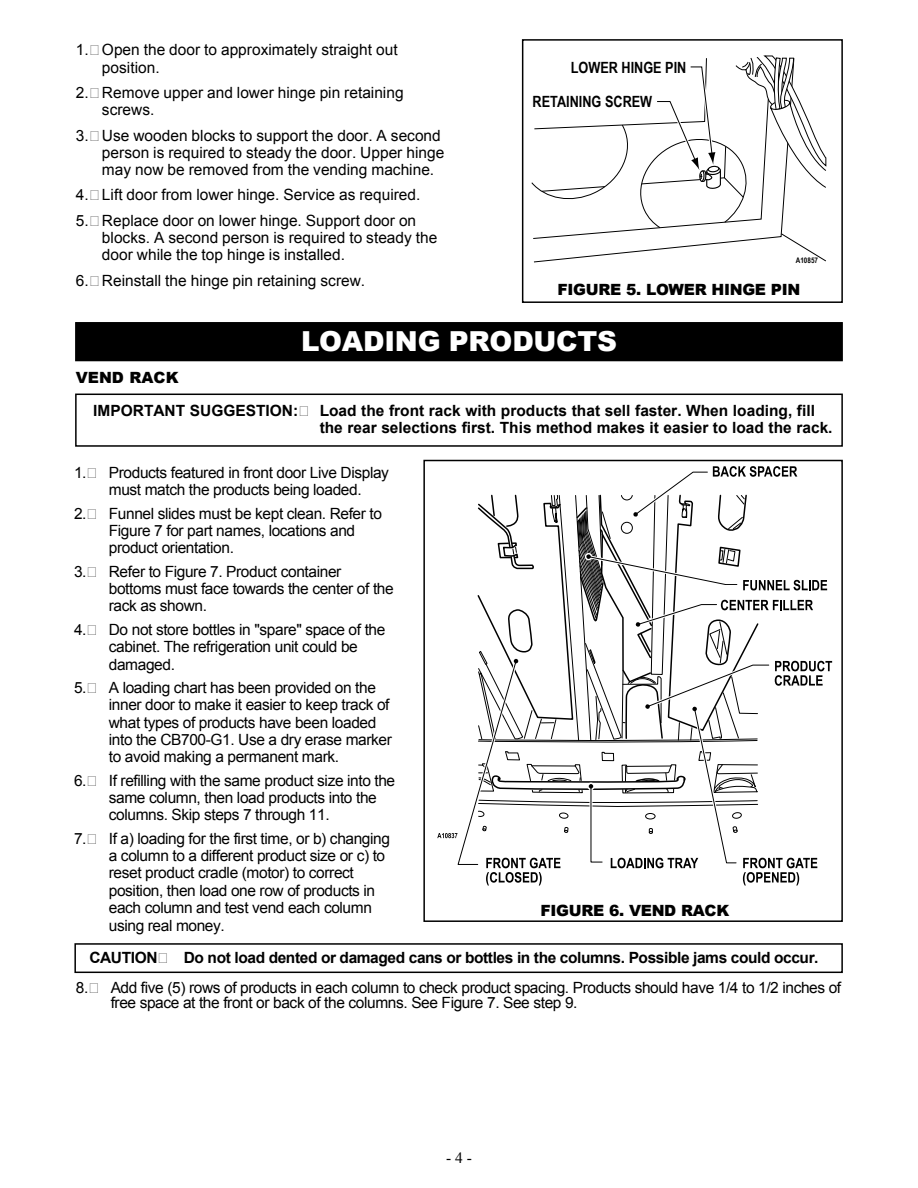
<style>
.page{position:relative;width:918px;height:1188px;background:#fff}
.page>*{position:absolute;margin:0;border:0;box-sizing:border-box;transform-origin:0 0}
.t1{font:900 27.6px "Arial";letter-spacing:-.01em;color:#fff}
.t2{font:15.45px/17.4px "Arial";letter-spacing:-.025em;color:#000}
.t3{font:15.45px/17.4px "Arial";color:#000}
.t4{font:700 15.45px/17.4px "Arial";color:#000}
.t5{font:700 15.45px "Arial";letter-spacing:-.025em;color:#000}
.t6{font:900 15.45px "Arial";letter-spacing:-.02em;color:#000}
.t7{font:700 15.45px "Arial Narrow";color:#000}
.t8{font:900 15.45px "Arial";color:#000}
.t9{font:15.45px "Times New Roman";color:#000}
.t10{font:700 7.8px "Arial Narrow";color:#000}
</style>
<div class="page">
<div style="left:75px;top:322px;width:768px;height:39px;background:#000"></div>
<svg style="left:531px;top:55px;width:295px;height:207px"></svg>
<div style="left:522px;top:39px;width:321px;height:264px;border:2px solid #000"></div>
<div style="left:75px;top:394px;width:768px;height:53px;border:2px solid #000"></div>
<svg style="left:437px;top:466px;width:395px;height:420px"></svg>
<div style="left:423px;top:460px;width:420px;height:462px;border:2px solid #000"></div>
<div style="left:74px;top:943px;width:769px;height:30px;border:2px solid #000"></div>
<p class="t3" style="left:102px;top:41px;width:297px;text-indent:-26px">1. Open the door to approximately straight out position.</p>
<p class="t3" style="left:102px;top:84px;width:303px;text-indent:-26px">2. Remove upper and lower hinge pin retaining screws.</p>
<p class="t3" style="left:102px;top:127px;width:344px;text-indent:-26px">3. Use wooden blocks to support the door. A second person is required to steady the door. Upper hinge may now be removed from the vending machine.</p>
<p class="t3" style="left:76px;top:187px;width:346px">4. Lift door from lower hinge. Service as required.</p>
<p class="t3" style="left:102px;top:212px;width:337px;text-indent:-26px">5. Replace door on lower hinge. Support door on blocks. A second person is required to steady the door while the top hinge is installed.</p>
<p class="t3" style="left:76px;top:272px;width:291px">6. Reinstall the hinge pin retaining screw.</p>
<p class="t7" style="left:571px;top:56px;width:117px">LOWER HINGE PIN</p>
<p class="t7" style="left:533px;top:90px;width:121px">RETAINING SCREW</p>
<p class="t10" style="left:796px;top:255px;width:24px">A10857</p>
<p class="t6" style="left:557px;top:278px;width:244px">FIGURE 5. LOWER HINGE PIN</p>
<h1 class="t1" style="left:301px;top:321px;width:318px">LOADING PRODUCTS</h1>
<p class="t8" style="left:76px;top:366px;width:104px">VEND RACK</p>
<p class="t4" style="left:93px;top:402px;width:206px">IMPORTANT SUGGESTION:</p>
<p class="t4" style="left:320px;top:402px;width:514px">Load the front rack with products that sell faster. When loading, fill the rear selections first. This method makes it easier to load the rack.</p>
<p class="t2" style="left:74px;top:464px;width:317px;text-align:center">1. Products featured in front door Live Display must match the products being loaded.</p>
<p class="t2" style="left:109px;top:505px;width:275px;text-indent:-35px">2. Funnel slides must be kept clean. Refer to<br>Figure 7 for part names, locations and product orientation.</p>
<p class="t2" style="left:109px;top:563px;width:286px;text-indent:-35px">3. Refer to Figure 7. Product container bottoms must face towards the center of the rack as shown.</p>
<p class="t2" style="left:109px;top:621px;width:278px;text-indent:-35px">4. Do not store bottles in "spare" space of the cabinet. The refrigeration unit could be damaged.</p>
<p class="t2" style="left:109px;top:679px;width:285px;text-indent:-35px">5. A loading chart has been provided on the inner door to make it easier to keep track of what types of products have been loaded into the CB700-G1. Use a dry erase marker to avoid making a permanent mark.</p>
<p class="t2" style="left:109px;top:772px;width:288px;text-indent:-35px">6. If refilling with the same product size into the same column, then load products into the columns. Skip steps 7 through 11.</p>
<p class="t2" style="left:109px;top:830px;width:283px;text-indent:-35px">7. If a) loading for the first time, or b) changing a column to a different product size or c) to reset product cradle (motor) to correct position, then load one row of products in each column and test vend each column using real money.</p>
<p class="t6" style="left:541px;top:899px;width:190px">FIGURE 6. VEND RACK</p>
<p class="t5" style="left:89px;top:947px;width:70px">CAUTION</p>
<p class="t5" style="left:184px;top:947px;width:636px">Do not load dented or damaged cans or bottles in the columns. Possible jams could occur.</p>
<p class="t2" style="left:111px;top:980px;width:732px;line-height:15px;text-indent:-35px">8. Add five (5) rows of products in each column to check product spacing. Products should have 1/4 to 1/2 inches of free space at the front or back of the columns. See Figure 7. See step 9.</p>
<p class="t9" style="left:446px;top:1147px;width:27px">-4-</p>
</div>
